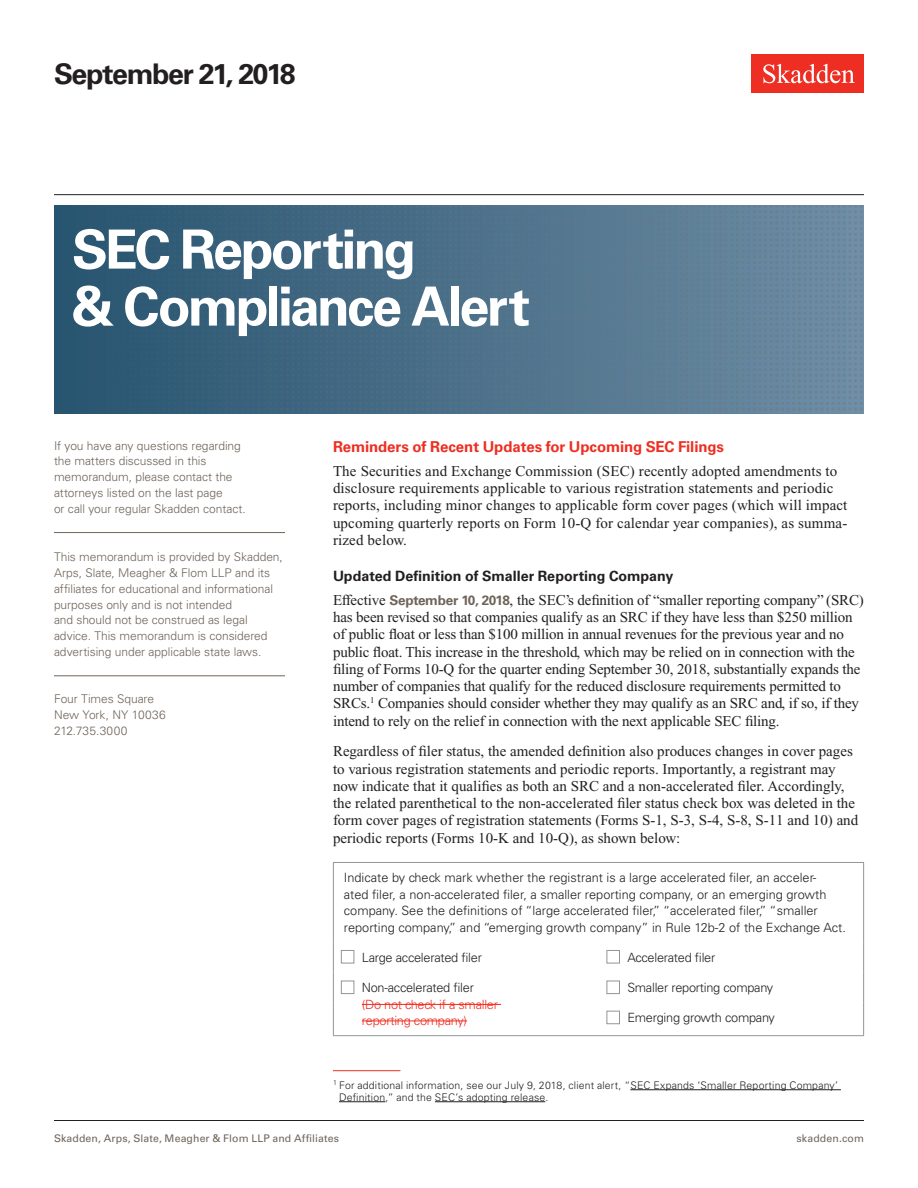
<style>
.page{position:relative;width:918px;height:1188px;background:#fff}
.page>*{position:absolute;margin:0;border:0;box-sizing:border-box;transform-origin:0 0}
.t1{font:700 54px/57px "Univers LT Std";letter-spacing:-.055em;color:#fff}
.Title_interior{font:700 28.5px "Univers LT Std";letter-spacing:-.05em;color:#231f20}
.Main_Body{font:15px/17.2px "Times New Roman PS Std";color:#231f20}
.First_Level_Heading{font:700 15px "Univers LT Std";letter-spacing:-.005em;color:#ee2e22}
.Second_Level_Heading{font:700 14.25px "Univers LT Std";color:#231f20}
.Chart_Body_Text{font:300 12.75px/16.5px "Univers LT Std";color:#231f20}
.Chart_Body_Text-2{font:300 12.75px "Univers LT Std";letter-spacing:-.02em;color:#231f20}
.Chart_Body_Text-3{font:300 12.75px/16.5px "Univers LT Std";letter-spacing:-.02em;color:#ee2e22}
.Sidebar_body_rule_be{font:300 12px/15.8px "Univers LT Std";letter-spacing:-.005em;color:#6f645a}
.Firm_Address{font:300 12px/15.8px "Univers LT Std";letter-spacing:-.005em;color:#6f645a}
.Footnote{font:300 10.5px/12px "Univers LT Std";letter-spacing:.015em;color:#231f20}
.t2{font:10.5px "Univers LT Std";letter-spacing:.01em;color:#6f645a}
.s1{font-family:"Univers LT Std";font-weight:700;font-size:13.5px;color:#6f645a}
.s2{color:#231f20}
</style>
<div class="page">
<div style="left:752px;top:54px;width:112px;height:39px;background:#ee2e22"></div>
<svg style="left:763px;top:64px;width:92px;height:19px"></svg>
<hr style="left:54px;top:1120px;width:810px;height:1px;background:#231f20">
<hr style="left:54px;top:194px;width:810px;height:1px;background:#231f20">
<img style="left:54px;top:206px;width:810px;height:208px">
<hr style="left:54px;top:532px;width:231px;height:1px;background:#6f645a">
<hr style="left:54px;top:675px;width:231px;height:1px;background:#6f645a">
<hr style="left:333px;top:862px;width:266px;height:1px;background:#939598">
<hr style="left:333px;top:863px;width:1px;height:79px;background:#939598">
<hr style="left:599px;top:862px;width:265px;height:1px;background:#939598">
<hr style="left:863px;top:863px;width:1px;height:79px;background:#939598">
<hr style="left:333px;top:942px;width:1px;height:30px;background:#939598">
<hr style="left:863px;top:942px;width:1px;height:30px;background:#939598">
<hr style="left:333px;top:972px;width:1px;height:31px;background:#939598">
<hr style="left:863px;top:972px;width:1px;height:31px;background:#939598">
<hr style="left:333px;top:1003px;width:1px;height:32px;background:#939598">
<hr style="left:863px;top:1003px;width:1px;height:32px;background:#939598">
<hr style="left:333px;top:1035px;width:266px;height:1px;background:#939598">
<hr style="left:599px;top:1035px;width:265px;height:1px;background:#939598">
<hr style="left:362px;top:1004px;width:139px;height:1px;background:#ee2e22">
<hr style="left:362px;top:1021px;width:105px;height:1px;background:#ee2e22">
<hr style="left:333px;top:1070px;width:67px;height:1px;background:#ee2e22">
<hr style="left:630px;top:1089px;width:211px;height:1px;background:#231f20">
<hr style="left:339px;top:1101px;width:46px;height:1px;background:#231f20">
<hr style="left:435px;top:1101px;width:110px;height:1px;background:#231f20">
<div style="left:341px;top:950px;width:13px;height:13px;border:1px solid #939598"></div>
<div style="left:341px;top:981px;width:13px;height:13px;border:1px solid #939598"></div>
<div style="left:607px;top:950px;width:13px;height:13px;border:1px solid #939598"></div>
<div style="left:607px;top:981px;width:13px;height:13px;border:1px solid #939598"></div>
<div style="left:607px;top:1011px;width:13px;height:13px;border:1px solid #939598"></div>
<p class="Title_interior" style="left:54px;top:57px;width:243px">September 21, 2018</p>
<p class="t1" style="left:72px;top:222px;width:460px">SEC Reporting<br>&amp; Compliance Alert</p>
<p class="Sidebar_body_rule_be" style="left:54px;top:438px;width:193px">If you have any questions regarding the matters discussed in this memorandum, please contact the attorneys listed on the last page<br>or call your regular Skadden contact.</p>
<p class="Sidebar_body_rule_be" style="left:54px;top:549px;width:230px">This memorandum is provided by Skadden, Arps, Slate, Meagher &amp; Flom LLP and its affiliates for educational and informational purposes only and is not intended<br>and should not be construed as legal advice. This memorandum is considered advertising under applicable state laws.</p>
<p class="Firm_Address" style="left:54px;top:691px;width:113px">Four Times Square<br>New York, NY 10036<br>212.735.3000</p>
<h1 class="First_Level_Heading" style="left:333px;top:438px;width:393px">Reminders of Recent Updates for Upcoming SEC Filings</h1>
<p class="Main_Body" style="left:333px;top:462px;width:516px">The Securities and Exchange Commission (SEC) recently adopted amendments to disclosure requirements applicable to various registration statements and periodic reports, including minor changes to applicable form cover pages (which will impact upcoming quarterly reports on Form 10-Q for calendar year companies), as summa&shy;rized below.</p>
<h2 class="Second_Level_Heading" style="left:333px;top:567px;width:342px">Updated Definition of Smaller Reporting Company</h2>
<p class="Main_Body" style="left:333px;top:591px;width:532px">Effective <span class="s1">September 10, 2018</span>, the SEC’s definition of “smaller reporting company” (SRC) has been revised so that companies qualify as an SRC if they have less than $250 million of public float or less than $100 million in annual revenues for the previous year and no public float. This increase in the threshold, which may be relied on in connection with the filing of Forms 10-Q for the quarter ending September 30, 2018, substantially expands the number of companies that qualify for the reduced disclosure requirements permitted to SRCs.<sup>1</sup> Companies should consider whether they may qualify as an SRC and, if so, if they intend to rely on the relief in connection with the next applicable SEC filing.</p>
<p class="Main_Body" style="left:333px;top:743px;width:527px">Regardless of filer status, the amended definition also produces changes in cover pages to various registration statements and periodic reports. Importantly, a registrant may now indicate that it qualifies as both an SRC and a non-accelerated filer. Accordingly, the related parenthetical to the non-accelerated filer status check box was deleted in the form cover pages of registration statements (Forms S-1, S-3, S-4, S-8, S-11 and 10) and periodic reports (Forms 10-K and 10-Q), as shown below:</p>
<p class="Chart_Body_Text" style="left:344px;top:869px;width:504px">Indicate by check mark whether the registrant is a large accelerated filer, an acceler-<br>ated filer, a non-accelerated filer, a smaller reporting company, or an emerging growth company. See the definitions of “large accelerated filer,” “accelerated filer,” “smaller reporting company,” and “emerging growth company” in Rule 12b-2 of the Exchange Act.</p>
<p class="Chart_Body_Text-2" style="left:362px;top:950px;width:122px">Large accelerated filer</p>
<p class="Chart_Body_Text-2" style="left:627px;top:950px;width:90px">Accelerated filer</p>
<p class="Chart_Body_Text-3" style="left:362px;top:979px;width:138px"><span class="s2">Non-accelerated filer<br></span>(Do not check if a smaller reporting company)</p>
<p class="Chart_Body_Text-2" style="left:627px;top:980px;width:147px">Smaller reporting company</p>
<p class="Chart_Body_Text-2" style="left:627px;top:1010px;width:149px">Emerging growth company</p>
<p class="Footnote" style="left:339px;top:1079px;width:501px;text-indent:-6px"><sup>1</sup> For additional information, see our July 9, 2018, client alert, “SEC Expands ‘Smaller Reporting Company’<br>Definition,” and the SEC’s adopting release.</p>
<p class="t2" style="left:54px;top:1132px;width:287px">Skadden, Arps, Slate, Meagher &amp; Flom LLP and Affiliates</p>
<p class="t2" style="left:797px;top:1132px;width:69px">skadden.com</p>
</div>
